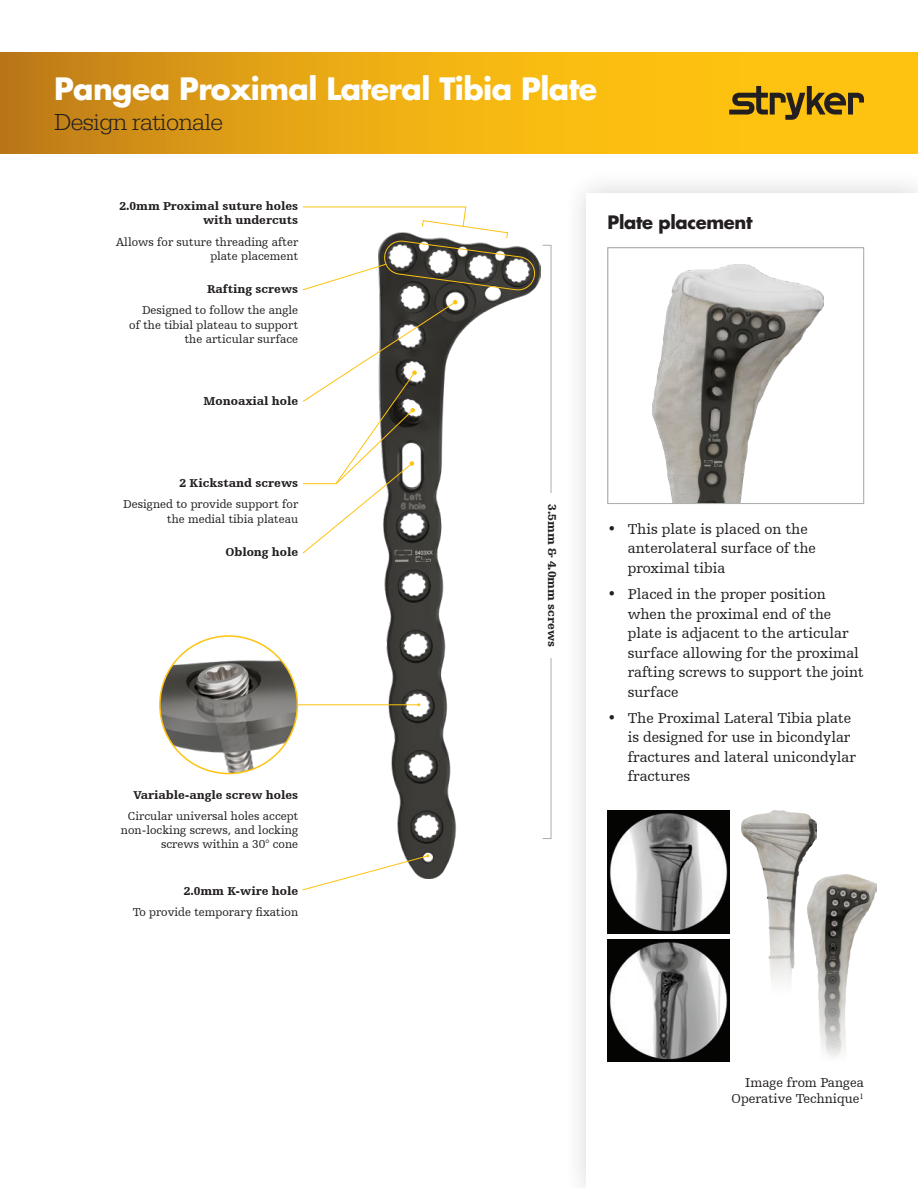
<style>
.page{position:relative;width:918px;height:1188px;background:#fff}
.page>*{position:absolute;margin:0;border:0;box-sizing:border-box;transform-origin:0 0}
.t1{font:700 30px "Futura Std";letter-spacing:-.02em;color:#fff}
.t2{font:300 24px "URW Egyptienne TOT";letter-spacing:-.02em;color:#231f20}
.t3{font:700 18px "Futura Std";letter-spacing:-.02em;color:#231f20}
.t4{font:15px/19.5px "Humanist Slabserif 712 BT";color:#231f20}
.t5{font:13.5px/16.2px "Humanist Slabserif 712 BT";color:#231f20;text-align:right}
.t6{font:12px/14.4px "Humanist Slabserif 712 BT";color:#231f20;text-align:right}
.t7{font:900 12px/14.4px "Humanist Slabserif 712 BT";color:#231f20;text-align:right}
</style>
<div class="page">
<img style="left:379px;top:256px;width:161px;height:623px">
<div style="left:561px;top:168px;width:357px;height:1020px;background:#f9f9f9"></div>
<div style="left:587px;top:193px;width:331px;height:995px;background:#fff"></div>
<svg style="left:302px;top:300px;width:155px;height:254px"></svg>
<img style="left:652px;top:265px;width:171px;height:237px">
<div style="left:608px;top:247px;width:256px;height:257px;border:1px solid #abafae"></div>
<svg style="left:0;top:53px;width:918px;height:100px;background:#eaab13"></svg>
<svg style="left:729px;top:86px;width:135px;height:34px;background:#aa8316"></svg>
<svg style="left:302px;top:206px;width:234px;height:86px"></svg>
<div style="left:542px;top:245px;width:9px;height:594px;border:1px solid #abafae"></div>
<div style="left:545px;top:493px;width:12px;height:165px;background:#fff"></div>
<svg style="left:302px;top:854px;width:127px;height:37px"></svg>
<hr style="left:298px;top:704px;width:121px;height:1px;background:#fec210">
<img style="left:160px;top:658px;width:137px;height:116px">
<img style="left:608px;top:811px;width:122px;height:122px">
<img style="left:608px;top:940px;width:122px;height:122px">
<img style="left:816px;top:875px;width:60px;height:182px">
<img style="left:741px;top:811px;width:75px;height:172px">
<p class="t1" style="left:54px;top:69px;width:545px">Pangea Proximal Lateral Tibia Plate</p>
<p class="t2" style="left:54px;top:108px;width:171px">Design rationale</p>
<p class="t7" style="left:119px;top:198px;width:180px">2.0mm Proximal suture holes with undercuts</p>
<p class="t6" style="left:116px;top:234px;width:183px">Allows for suture threading after plate placement</p>
<p class="t7" style="left:207px;top:282px;width:93px">Rafting screws</p>
<p class="t6" style="left:129px;top:303px;width:170px">Designed to follow the angle of the tibial plateau to support the articular surface</p>
<p class="t7" style="left:204px;top:393px;width:96px">Monoaxial hole</p>
<p class="t3" style="left:608px;top:210px;width:147px">Plate placement</p>
<p class="t7" style="left:180px;top:475px;width:120px">2 Kickstand screws</p>
<p class="t6" style="left:123px;top:497px;width:177px">Designed to provide support for the medial tibia plateau</p>
<p class="t7" style="left:225px;top:544px;width:74px">Oblong hole</p>
<p class="t7" style="left:133px;top:787px;width:166px">Variable-angle screw holes</p>
<p class="t6" style="left:121px;top:808px;width:179px">Circular universal holes accept non-locking screws, and locking screws within a 30° cone</p>
<p class="t7" style="left:184px;top:883px;width:116px">2.0mm K-wire hole</p>
<p class="t6" style="left:133px;top:904px;width:167px">To provide temporary fixation</p>
<p class="t7" style="left:560px;top:504px;width:144px;rotate:90deg">3.5mm &amp; 4.0mm screws</p>
<p class="t4" style="left:628px;top:519px;width:190px;text-indent:-20px">• This plate is placed on the anterolateral surface of the proximal tibia</p>
<p class="t4" style="left:628px;top:584px;width:238px;text-indent:-20px">• Placed in the proper position when the proximal end of the plate is adjacent to the articular surface allowing for the proximal rafting screws to support the joint surface</p>
<p class="t4" style="left:628px;top:708px;width:230px;text-indent:-20px">• The Proximal Lateral Tibia plate is designed for use in bicondylar fractures and lateral unicondylar fractures</p>
<p class="t5" style="left:732px;top:1074px;width:134px">Image from Pangea<br>Operative Technique<sup>1</sup></p>
</div>
